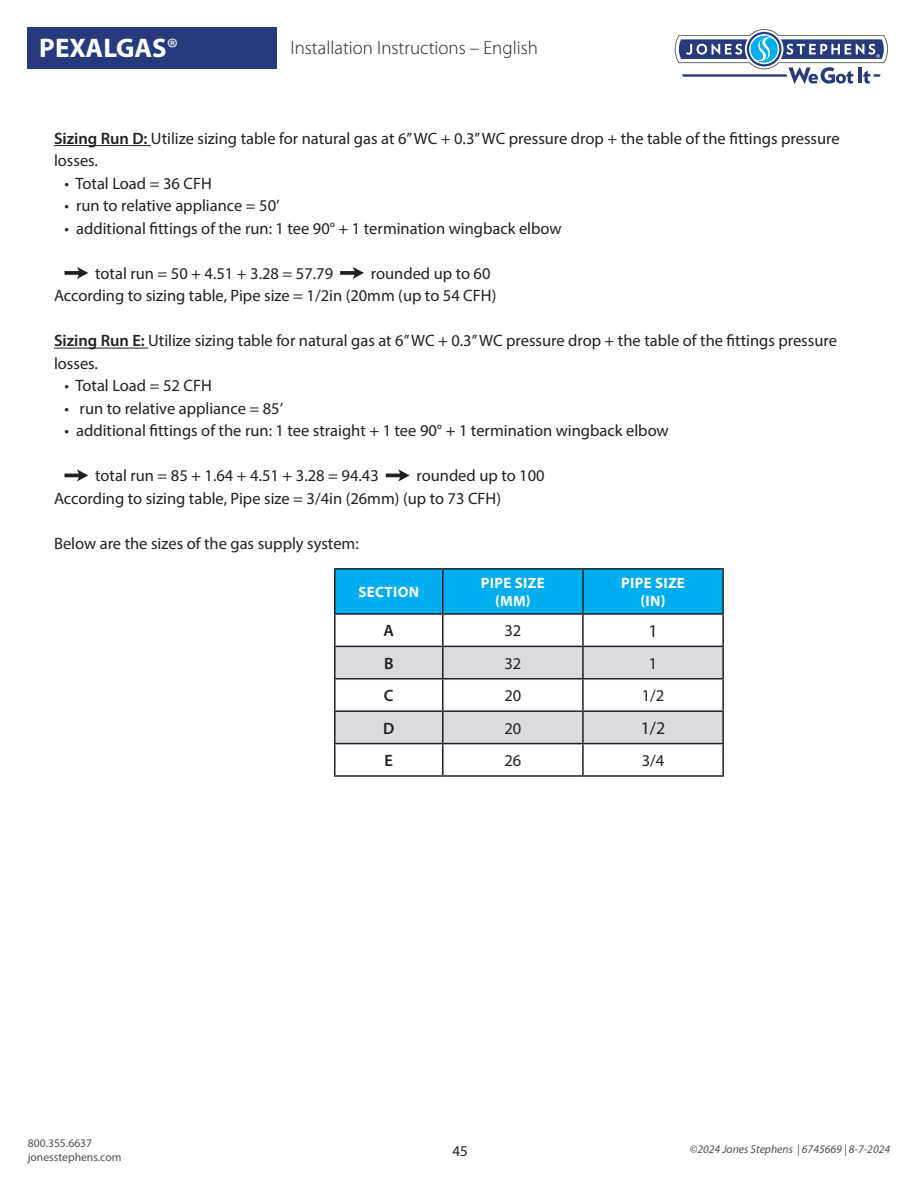
<style>
.page{position:relative;width:918px;height:1188px;background:#fff}
.page>*{position:absolute;margin:0;border:0;box-sizing:border-box;transform-origin:0 0}
.t1{font:700 27px "Myriad Pro";color:#fff}
.t2{font:300 18.9px "Myriad Pro";color:#231f20}
.t3{font:18px "Myriad Pro";color:#231f20}
.t4{font:16.5px/22.5px "Myriad Pro";color:#231f20}
.t5{font:600 16.5px "Myriad Pro";color:#231f20}
.t6{font:700 15px "Myriad Pro";letter-spacing:.02em;color:#fff}
.t7{font:15px "Myriad Pro";color:#231f20}
.t8{font:italic 11.7px "Myriad Pro";color:#4b5055}
.t9{font:11.7px/14px "Myriad Pro";color:#4b5055}
.s1{font-weight:400}
.s2{font-weight:600}
</style>
<div class="page">
<div style="left:27px;top:27px;width:250px;height:41px;background:#273a7e"></div>
<svg style="left:674px;top:29px;width:214px;height:55px"></svg>
<hr style="left:54px;top:145px;width:97px;height:1px;background:#231f20">
<hr style="left:54px;top:348px;width:94px;height:1px;background:#231f20">
<svg style="left:65px;top:267px;width:23px;height:12px"></svg>
<svg style="left:340px;top:267px;width:24px;height:12px"></svg>
<svg style="left:65px;top:469px;width:23px;height:12px"></svg>
<svg style="left:386px;top:469px;width:23px;height:12px"></svg>
<div style="left:336px;top:570px;width:386px;height:43px;background:#00aeef"></div>
<svg style="left:336px;top:647px;width:386px;height:96px"></svg>
<hr style="left:334px;top:568px;width:109px;height:2px;background:#231f20">
<hr style="left:334px;top:570px;width:2px;height:43px;background:#231f20">
<hr style="left:443px;top:568px;width:140px;height:2px;background:#231f20">
<hr style="left:442px;top:570px;width:2px;height:43px;background:#231f20">
<hr style="left:583px;top:568px;width:141px;height:2px;background:#231f20">
<hr style="left:582px;top:570px;width:2px;height:43px;background:#231f20">
<hr style="left:722px;top:570px;width:2px;height:43px;background:#231f20">
<hr style="left:334px;top:613px;width:109px;height:2px;background:#231f20">
<hr style="left:334px;top:615px;width:2px;height:31px;background:#231f20">
<hr style="left:443px;top:613px;width:140px;height:2px;background:#231f20">
<hr style="left:442px;top:615px;width:2px;height:31px;background:#231f20">
<hr style="left:583px;top:613px;width:141px;height:2px;background:#231f20">
<hr style="left:582px;top:615px;width:2px;height:31px;background:#231f20">
<hr style="left:722px;top:615px;width:2px;height:31px;background:#231f20">
<hr style="left:334px;top:646px;width:109px;height:1px;background:#231f20">
<hr style="left:334px;top:647px;width:2px;height:31px;background:#231f20">
<hr style="left:443px;top:646px;width:140px;height:1px;background:#231f20">
<hr style="left:442px;top:647px;width:2px;height:31px;background:#231f20">
<hr style="left:583px;top:646px;width:141px;height:1px;background:#231f20">
<hr style="left:582px;top:647px;width:2px;height:31px;background:#231f20">
<hr style="left:722px;top:647px;width:2px;height:31px;background:#231f20">
<hr style="left:334px;top:678px;width:109px;height:2px;background:#231f20">
<hr style="left:334px;top:680px;width:2px;height:30px;background:#231f20">
<hr style="left:443px;top:678px;width:140px;height:2px;background:#231f20">
<hr style="left:442px;top:680px;width:2px;height:30px;background:#231f20">
<hr style="left:583px;top:678px;width:141px;height:2px;background:#231f20">
<hr style="left:582px;top:680px;width:2px;height:30px;background:#231f20">
<hr style="left:722px;top:680px;width:2px;height:30px;background:#231f20">
<hr style="left:334px;top:710px;width:109px;height:2px;background:#231f20">
<hr style="left:334px;top:712px;width:2px;height:31px;background:#231f20">
<hr style="left:443px;top:710px;width:140px;height:2px;background:#231f20">
<hr style="left:442px;top:712px;width:2px;height:31px;background:#231f20">
<hr style="left:583px;top:710px;width:141px;height:2px;background:#231f20">
<hr style="left:582px;top:712px;width:2px;height:31px;background:#231f20">
<hr style="left:722px;top:712px;width:2px;height:31px;background:#231f20">
<hr style="left:334px;top:743px;width:109px;height:1px;background:#231f20">
<hr style="left:334px;top:744px;width:2px;height:31px;background:#231f20">
<hr style="left:443px;top:743px;width:140px;height:1px;background:#231f20">
<hr style="left:442px;top:744px;width:2px;height:31px;background:#231f20">
<hr style="left:583px;top:743px;width:141px;height:1px;background:#231f20">
<hr style="left:582px;top:744px;width:2px;height:31px;background:#231f20">
<hr style="left:722px;top:744px;width:2px;height:31px;background:#231f20">
<hr style="left:334px;top:775px;width:109px;height:2px;background:#231f20">
<hr style="left:443px;top:775px;width:140px;height:2px;background:#231f20">
<hr style="left:583px;top:775px;width:141px;height:2px;background:#231f20">
<p class="t1" style="left:39px;top:30px;width:140px">PEXALGAS<span class="s1">®</span></p>
<p class="t2" style="left:291px;top:38px;width:249px">Installation Instructions – English</p>
<p class="t4" style="left:54px;top:127px;width:787px"><span class="s2">Sizing Run D:</span> Utilize sizing table for natural gas at 6’’ WC + 0.3’’ WC pressure drop + the table of the fittings pressure losses.</p>
<p class="t4" style="left:64px;top:172px;width:149px">• Total Load = 36 CFH</p>
<p class="t4" style="left:64px;top:194px;width:217px">• run to relative appliance = 50’</p>
<p class="t4" style="left:64px;top:217px;width:499px">• additional fittings of the run: 1 tee 90° + 1 termination wingback elbow</p>
<p class="t4" style="left:95px;top:262px;width:240px">total run = 50 + 4.51 + 3.28 = 57.79</p>
<p class="t4" style="left:371px;top:262px;width:121px">rounded up to 60</p>
<p class="t4" style="left:54px;top:284px;width:444px">According to sizing table, Pipe size = 1/2in (20mm (up to 54 CFH)</p>
<p class="t4" style="left:54px;top:329px;width:784px"><span class="s2">Sizing Run E:</span> Utilize sizing table for natural gas at 6’’ WC + 0.3’’ WC pressure drop + the table of the fittings pressure losses.</p>
<p class="t4" style="left:64px;top:374px;width:149px">• Total Load = 52 CFH</p>
<p class="t4" style="left:64px;top:397px;width:220px">• run to relative appliance = 85’</p>
<p class="t4" style="left:64px;top:419px;width:606px">• additional fittings of the run: 1 tee straight + 1 tee 90° + 1 termination wingback elbow</p>
<p class="t4" style="left:95px;top:464px;width:285px">total run = 85 + 1.64 + 4.51 + 3.28 = 94.43</p>
<p class="t4" style="left:416px;top:464px;width:130px">rounded up to 100</p>
<p class="t4" style="left:54px;top:487px;width:449px">According to sizing table, Pipe size = 3/4in (26mm) (up to 73 CFH)</p>
<p class="t4" style="left:54px;top:532px;width:306px">Below are the sizes of the gas supply system:</p>
<p class="t6" style="left:358px;top:582px;width:62px">SECTION</p>
<p class="t6" style="left:481px;top:573px;width:65px">PIPE SIZE</p>
<p class="t6" style="left:495px;top:591px;width:37px">(MM)</p>
<p class="t6" style="left:621px;top:573px;width:65px">PIPE SIZE</p>
<p class="t6" style="left:641px;top:591px;width:26px">(IN)</p>
<p class="t5" style="left:384px;top:620px;width:12px">A</p>
<p class="t4" style="left:504px;top:619px;width:18px">32</p>
<p class="t3" style="left:648px;top:620px;width:11px">1</p>
<p class="t5" style="left:384px;top:653px;width:11px">B</p>
<p class="t4" style="left:504px;top:652px;width:18px">32</p>
<p class="t4" style="left:649px;top:652px;width:10px">1</p>
<p class="t5" style="left:384px;top:685px;width:11px">C</p>
<p class="t4" style="left:504px;top:684px;width:18px">20</p>
<p class="t4" style="left:642px;top:684px;width:24px">1/2</p>
<p class="t5" style="left:383px;top:718px;width:13px">D</p>
<p class="t4" style="left:504px;top:717px;width:18px">20</p>
<p class="t3" style="left:641px;top:717px;width:26px">1/2</p>
<p class="t5" style="left:385px;top:750px;width:10px">E</p>
<p class="t4" style="left:504px;top:749px;width:18px">26</p>
<p class="t4" style="left:642px;top:749px;width:24px">3/4</p>
<p class="t9" style="left:28px;top:1136px;width:95px">800.355.6637 jonesstephens.com</p>
<p class="t8" style="left:690px;top:1142px;width:202px">©2024 Jones Stephens | 6745669 | 8-7-2024</p>
<p class="t7" style="left:452px;top:1142px;width:17px">45</p>
</div>
